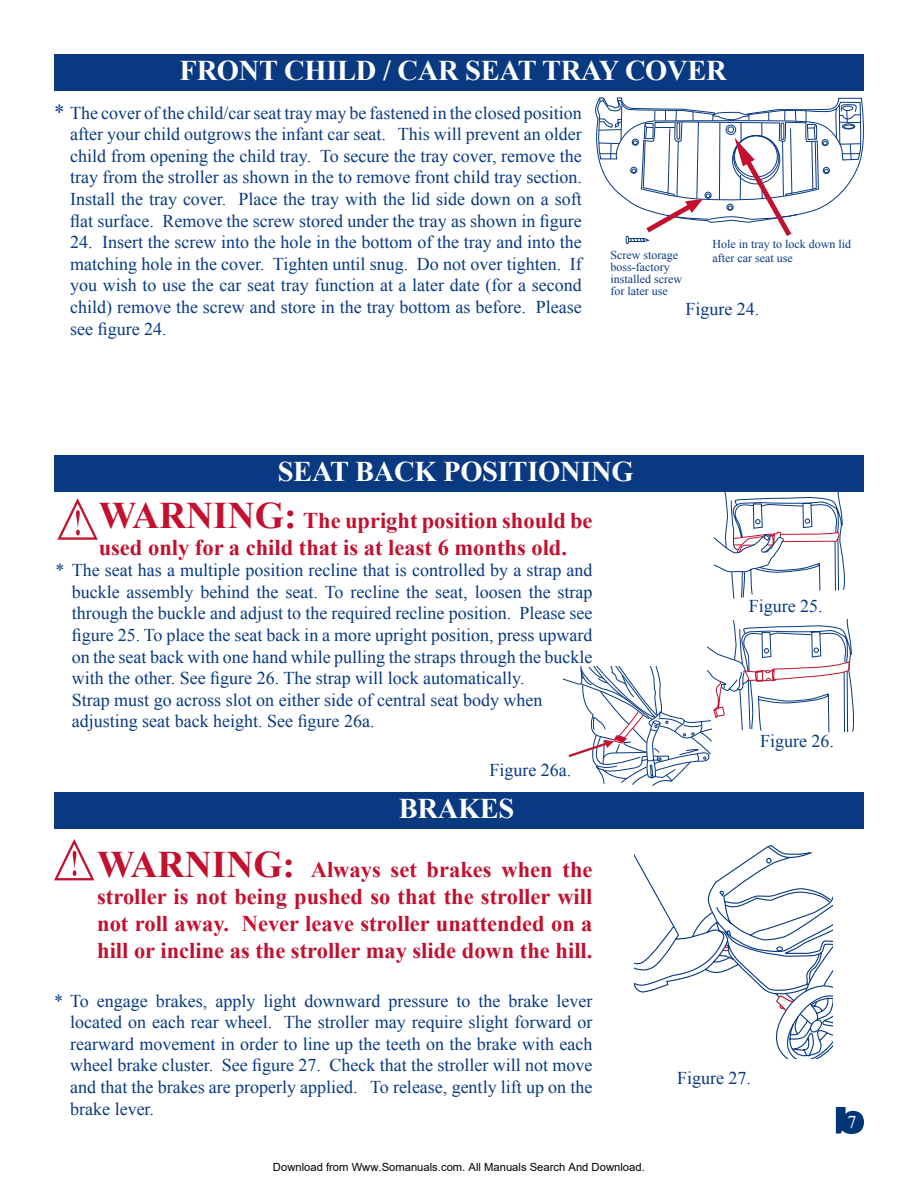
<style>
.page{position:relative;width:918px;height:1188px;background:#fff}
.page>*{position:absolute;margin:0;border:0;box-sizing:border-box;transform-origin:0 0}
.t1{font:700 28.5px "Times New Roman";letter-spacing:-.01em;color:#fff}
.t2{font:700 22.5px/27px "Times New Roman";color:#c3102f}
.t3{font:18px/21.6px "Times New Roman";color:#083981;text-align:justify}
.t4{font:18px "Times New Roman";color:#fff}
.t5{font:12px/12px "Times New Roman";color:#083981}
.t6{font:11.25px "Arial";color:#000}
.s1{font-size:21px}
.s2{font-size:37.5px}
</style>
<div class="page">
<svg style="left:634px;top:844px;width:198px;height:214px"></svg>
<svg style="left:836px;top:1107px;width:28px;height:27px"></svg>
<div style="left:54px;top:54px;width:810px;height:37px;background:#083981"></div>
<div style="left:54px;top:455px;width:810px;height:37px;background:#083981"></div>
<div style="left:54px;top:792px;width:810px;height:37px;background:#083981"></div>
<svg style="left:54px;top:839px;width:40px;height:41px"></svg>
<svg style="left:57px;top:498px;width:41px;height:42px"></svg>
<svg style="left:715px;top:492px;width:129px;height:107px"></svg>
<svg style="left:595px;top:97px;width:269px;height:147px"></svg>
<svg style="left:564px;top:619px;width:290px;height:167px"></svg>
<div style="left:489px;top:763px;width:89px;height:20px;background:#fff"></div>
<h1 class="t1" style="left:180px;top:54px;width:549px">FRONT CHILD / CAR SEAT TRAY COVER</h1>
<p class="t3" style="left:70px;top:101px;width:513px;text-indent:-16px"><span class="s1">*</span> The cover of the child/car seat tray may be fastened in the closed position after your child outgrows the infant car seat. This will prevent an older child from opening the child tray. To secure the tray cover, remove the tray from the stroller as shown in the to remove front child tray section.<br>Install the tray cover. Place the tray with the lid side down on a soft flat surface. Remove the screw stored under the tray as shown in figure</p>
<p class="t3" style="left:70px;top:231px;width:513px">24. Insert the screw into the hole in the bottom of the tray and into the matching hole in the cover. Tighten until snug. Do not over tighten. If you wish to use the car seat tray function at a later date (for a second child) remove the screw and store in the tray bottom as before. Please see figure 24.</p>
<p class="t5" style="left:610px;top:249px;width:73px">Screw storage boss-factory installed screw for later use</p>
<p class="t5" style="left:712px;top:237px;width:140px;line-height:13.5px">Hole in tray to lock down lid after car seat use</p>
<p class="t3" style="left:686px;top:298px;width:75px">Figure 24.</p>
<h1 class="t1" style="left:278px;top:455px;width:357px">SEAT BACK POSITIONING</h1>
<p class="t2" style="left:99px;top:506px;width:495px"><span class="s2">WARNING:</span> The upright position should be used only for a child that is at least 6 months old.</p>
<p class="t3" style="left:72px;top:559px;width:522px;text-align:left;text-indent:-16px">* The seat has a multiple position recline that is controlled by a strap and buckle assembly behind the seat. To recline the seat, loosen the strap through the buckle and adjust to the required recline position. Please see figure 25. To place the seat back in a more upright position, press upward on the seat back with one hand while pulling the straps through the buckle with the other. See figure 26. The strap will lock automatically.<br>Strap must go across slot on either side of central seat body when adjusting seat back height. See figure 26a.</p>
<p class="t3" style="left:489px;top:759px;width:83px">Figure 26a.</p>
<h1 class="t1" style="left:399px;top:792px;width:117px">BRAKES</h1>
<p class="t2" style="left:97px;top:856px;width:497px;text-align:justify"><span class="s2">WARNING:</span> Always set brakes when the stroller is not being pushed so that the stroller will not roll away. Never leave stroller unattended on a hill or incline as the stroller may slide down the hill.</p>
<p class="t3" style="left:70px;top:989px;width:524px;text-indent:-16px">* To engage brakes, apply light downward pressure to the brake lever located on each rear wheel. The stroller may require slight forward or rearward movement in order to line up the teeth on the brake with each wheel brake cluster. See figure 27. Check that the stroller will not move and that the brakes are properly applied. To release, gently lift up on the brake lever.</p>
<p class="t6" style="left:273px;top:1160px;width:373px">Download from Www.Somanuals.com. All Manuals Search And Download.</p>
<p class="t3" style="left:749px;top:594px;width:75px">Figure 25.</p>
<p class="t3" style="left:760px;top:729px;width:75px">Figure 26.</p>
<p class="t3" style="left:677px;top:1067px;width:75px">Figure 27.</p>
<p class="t4" style="left:848px;top:1112px;width:10px">7</p>
</div>
